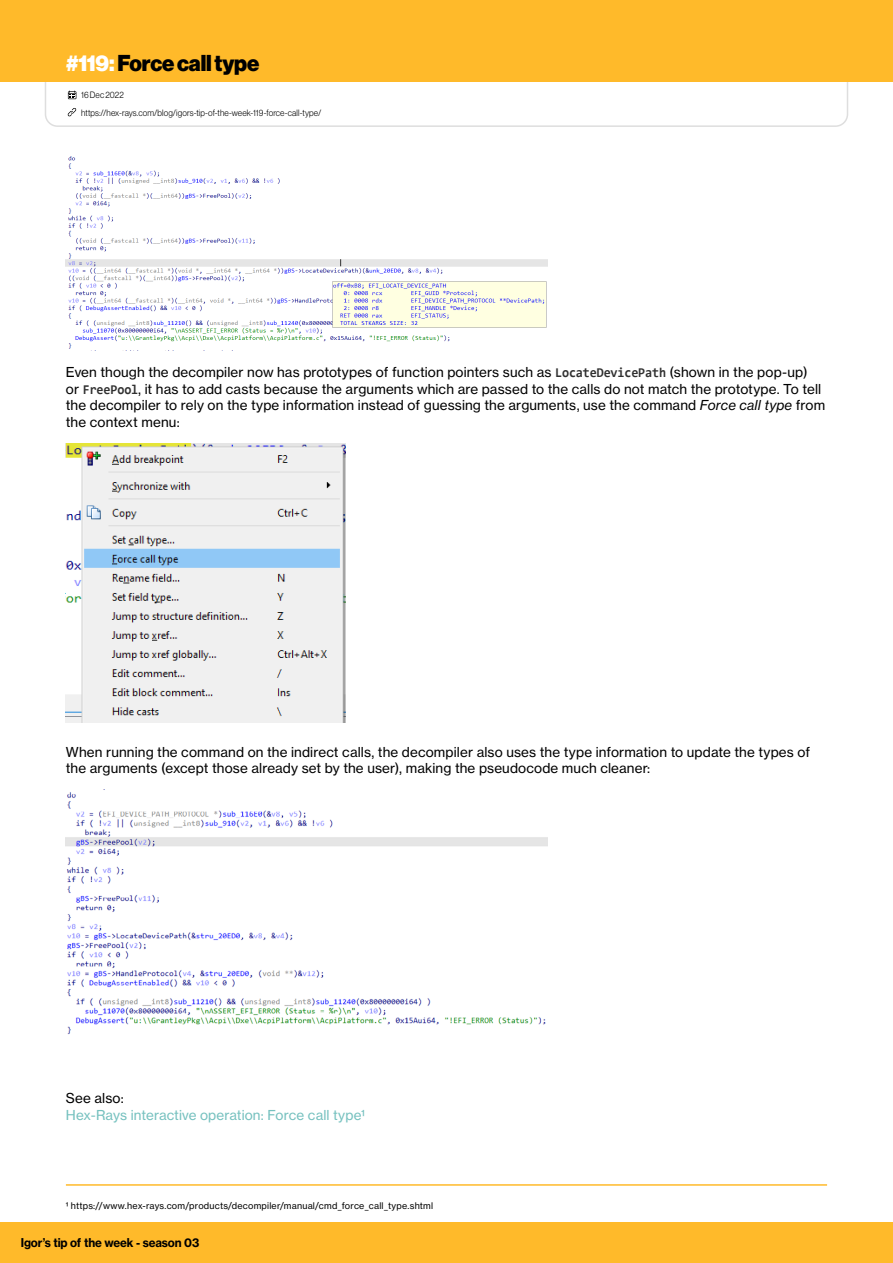
<style>
.page{position:relative;width:893px;height:1263px;background:#fff}
.page>*{position:absolute;margin:0;border:0;box-sizing:border-box;transform-origin:0 0}
.t1{font:22.5px "N Haas Grotesk DS Pro 95 Blk";letter-spacing:-.01em;color:#000;scale:.95 1}
.t2{font:13.5px/16.5px "N Haas Grotesk TX Pro 55 Rg";letter-spacing:.01em;color:#000}
.t3{font:13.5px "N Haas Grotesk TX Pro 55 Rg";letter-spacing:.005em;color:#76c1bf}
.t4{font:12px "N Haas Grotesk TX Pro 75 Bd";letter-spacing:-.01em;color:#000;scale:.95 1}
.t5{font:9px "N Haas Grotesk TX Pro 55 Rg";letter-spacing:.025em;color:#000}
.t6{font:9px "N Haas Grotesk DS Pro 45 Lt";letter-spacing:.01em;color:#000;scale:.95 1}
.s1{color:#fff}
.s2{font-family:"Consolas";font-weight:700;color:#303030}
.s3{font-family:"N Haas Grotesk TX Pro 56 It"}
</style>
<div class="page">
<div style="left:0;top:1222px;width:893px;height:41px;background:#ffba2a"></div>
<div style="left:45px;top:60px;width:803px;height:67px;border:2px solid #dedede;border-radius:12px"></div>
<div style="left:0;top:0;width:893px;height:82px;background:#ffba2a"></div>
<svg style="left:68px;top:108px;width:8px;height:9px"></svg>
<svg style="left:68px;top:91px;width:8px;height:8px"></svg>
<hr style="left:66px;top:1184px;width:761px;height:2px;background:#ffba2a">
<img style="left:66px;top:156px;width:482px;height:193px">
<img style="left:66px;top:789px;width:482px;height:245px">
<img style="left:66px;top:443px;width:279px;height:279px">
<h1 class="t1" style="left:66px;top:50px;width:205px"><span class="s1">#119:</span> Force call type</h1>
<p class="t6" style="left:81px;top:90px;width:47px">16 Dec 2022</p>
<p class="t6" style="left:81px;top:107px;width:254px">https://hex-rays.com/blog/igors-tip-of-the-week-119-force-call-type/</p>
<p class="t2" style="left:66px;top:364px;width:761px">Even though the decompiler now has prototypes of function pointers such as <span class="s2">LocateDevicePath</span> (shown in the pop-up)<br>or <span class="s2">FreePool</span>, it has to add casts because the arguments which are passed to the calls do not match the prototype. To tell the decompiler to rely on the type information instead of guessing the arguments, use the command <span class="s3">Force call type</span> from the context menu:</p>
<p class="t2" style="left:66px;top:744px;width:746px">When running the command on the indirect calls, the decompiler also uses the type information to update the types of the arguments (except those already set by the user), making the pseudocode much cleaner:</p>
<p class="t2" style="left:66px;top:1090px;width:59px">See also:</p>
<p class="t3" style="left:66px;top:1107px;width:301px">Hex-Rays interactive operation: Force call type1</p>
<p class="t5" style="left:66px;top:1200px;width:369px">1 https://www.hex-rays.com/products/decompiler/manual/cmd_force_call_type.shtml</p>
<p class="t4" style="left:21px;top:1235px;width:189px">Igor’s tip of the week - season 03</p>
</div>
